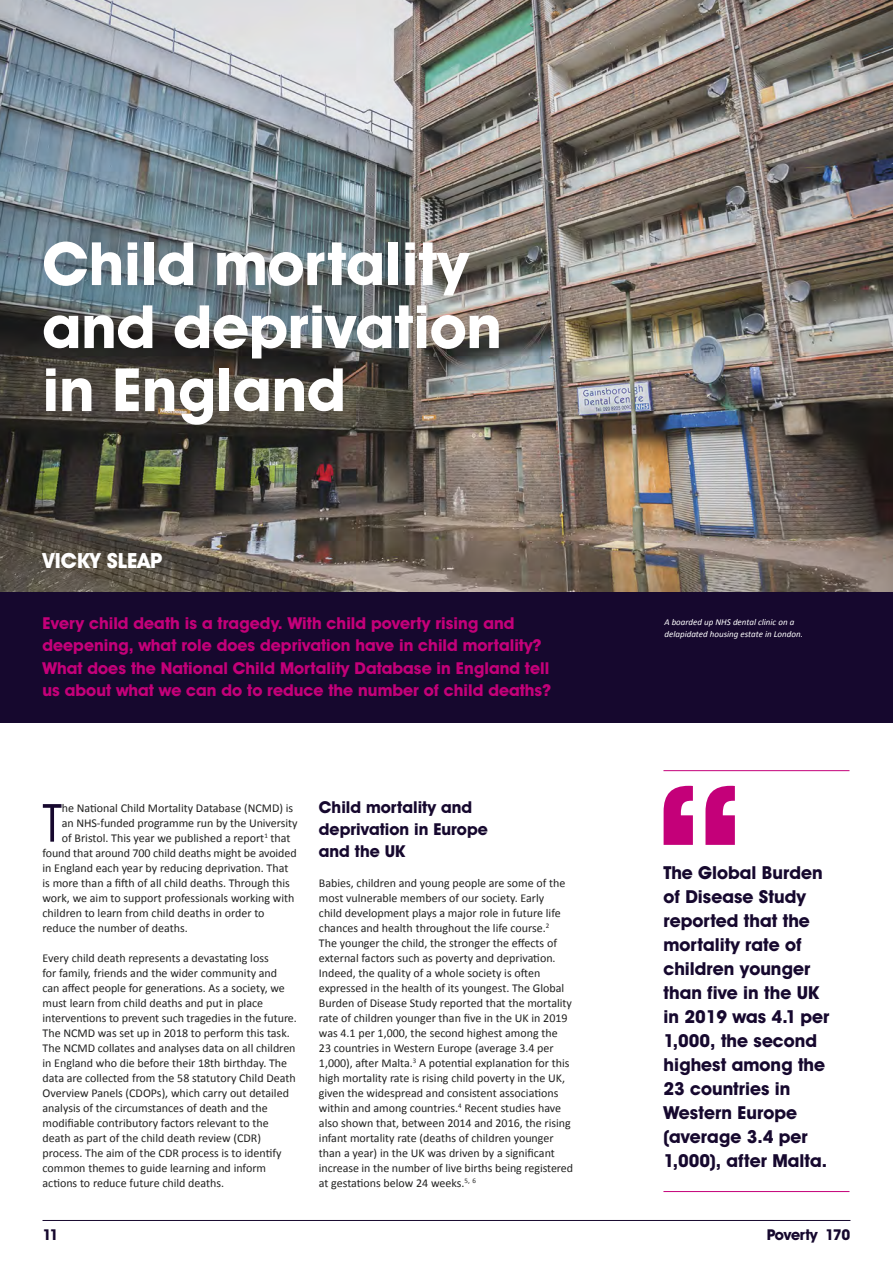
<style>
.page{position:relative;width:893px;height:1263px;background:#fff}
.page>*{position:absolute;margin:0;border:0;box-sizing:border-box;transform-origin:0 0}
.t1{font:700 180px "Avant Garde IT Cby BT";color:#c40079}
.t2{font:700 60px/63px "Avant Garde IT Cby BT";color:#fff}
.t3{font:52.8px "Avant Garde IT Cby BT";color:#16082e}
.t4{font:700 21px "Avant Garde IT Cby BT";color:#fff}
.t5{font:700 18px/24px "Avant Garde IT Cby BT";color:#16082e}
.t6{font:700 16.5px/22.5px "Avant Garde IT Cby BT";color:#c40079}
.t7{font:700 16.5px/21.8px "Avant Garde IT Cby BT";color:#16082e}
.t8{font:700 15px "Avant Garde IT Cby BT";letter-spacing:-.02em;color:#16082e}
.t9{font:12px/15px "Calibri";color:#222221}
.t10{font:italic 9px "Calibri";color:#fff}
</style>
<div class="page">
<div style="left:0;top:591px;width:893px;height:132px;background:#16082e"></div>
<img style="left:0;top:0;width:893px;height:591px">
<hr style="left:43px;top:1220px;width:807px;height:1px;background:#16082e">
<hr style="left:663px;top:1191px;width:186px;height:1px;background:#c40079">
<hr style="left:663px;top:770px;width:186px;height:1px;background:#c40079">
<p class="t2" style="left:43px;top:239px;width:461px">Child mortality and deprivation in England</p>
<p class="t4" style="left:43px;top:553px;width:122px">VICKY SLEAP</p>
<p class="t6" style="left:43px;top:613px;width:510px">Every child death is a tragedy. With child poverty rising and deepening, what role does deprivation have in child mortality?<br>What does the National Child Mortality Database in England tell us about what we can do to reduce the number of child deaths?</p>
<p class="t3" style="left:43px;top:804px;width:21px">T</p>
<p class="t9" style="left:62px;top:801px;width:233px">he National Child Mortality Database (NCMD) is</p>
<p class="t9" style="left:62px;top:816px;width:237px">an NHS‐funded programme run by the University</p>
<p class="t9" style="left:62px;top:831px;width:230px">of Bristol. This year we published a report<sup>1</sup> that</p>
<p class="t9" style="left:43px;top:846px;width:256px">found that around 700 child deaths might be avoided</p>
<p class="t9" style="left:43px;top:861px;width:247px">in England each year by reducing deprivation. That</p>
<p class="t9" style="left:43px;top:876px;width:249px">is more than a fifth of all child deaths. Through this</p>
<p class="t9" style="left:43px;top:891px;width:253px">work, we aim to support professionals working with</p>
<p class="t9" style="left:43px;top:906px;width:224px">children to learn from child deaths in order to</p>
<p class="t9" style="left:43px;top:921px;width:147px">reduce the number of deaths.</p>
<p class="t9" style="left:43px;top:951px;width:256px">Every child death represents a devastating loss<br>for family, friends and the wider community and can affect people for generations. As a society, we must learn from child deaths and put in place interventions to prevent such tragedies in the future.<br>The NCMD was set up in 2018 to perform this task.<br>The NCMD collates and analyses data on all children in England who die before their 18th birthday. The data are collected from the 58 statutory Child Death Overview Panels (CDOPs), which carry out detailed analysis of the circumstances of death and the modifiable contributory factors relevant to the death as part of the child death review (CDR) process. The aim of the CDR process is to identify common themes to guide learning and inform actions to reduce future child deaths.</p>
<p class="t7" style="left:319px;top:798px;width:170px">Child mortality and deprivation in Europe and the UK</p>
<p class="t9" style="left:319px;top:876px;width:256px">Babies, children and young people are some of the most vulnerable members of our society. Early<br>child development plays a major role in future life chances and health throughout the life course.<sup>2<br></sup>The younger the child, the stronger the effects of external factors such as poverty and deprivation.<br>Indeed, the quality of a whole society is often expressed in the health of its youngest. The Global Burden of Disease Study reported that the mortality rate of children younger than five in the UK in 2019 was 4.1 per 1,000, the second highest among the<br>23 countries in Western Europe (average 3.4 per 1,000), after Malta.<sup>3</sup> A potential explanation for this high mortality rate is rising child poverty in the UK, given the widespread and consistent associations within and among countries.<sup>4</sup> Recent studies have also shown that, between 2014 and 2016, the rising infant mortality rate (deaths of children younger than a year) in the UK was driven by a significant increase in the number of live births being registered at gestations below 24 weeks.<sup>5,</sup> <sup>6</sup></p>
<p class="t10" style="left:664px;top:619px;width:131px">A boarded up NHS dental clinic on a</p>
<p class="t10" style="left:664px;top:631px;width:140px">delapidated housing estate in London.</p>
<p class="t1" style="left:655px;top:788px;width:89px">“</p>
<p class="t5" style="left:663px;top:863px;width:168px">The Global Burden of Disease Study reported that the mortality rate of children younger than five in the UK in 2019 was 4.1 per<br>1,000, the second highest among the<br>23 countries in<br>Western Europe (average 3.4 per<br>1,000), after Malta.</p>
<p class="t8" style="left:43px;top:1229px;width:17px">11</p>
<p class="t8" style="left:767px;top:1229px;width:85px">Poverty 170</p>
</div>
